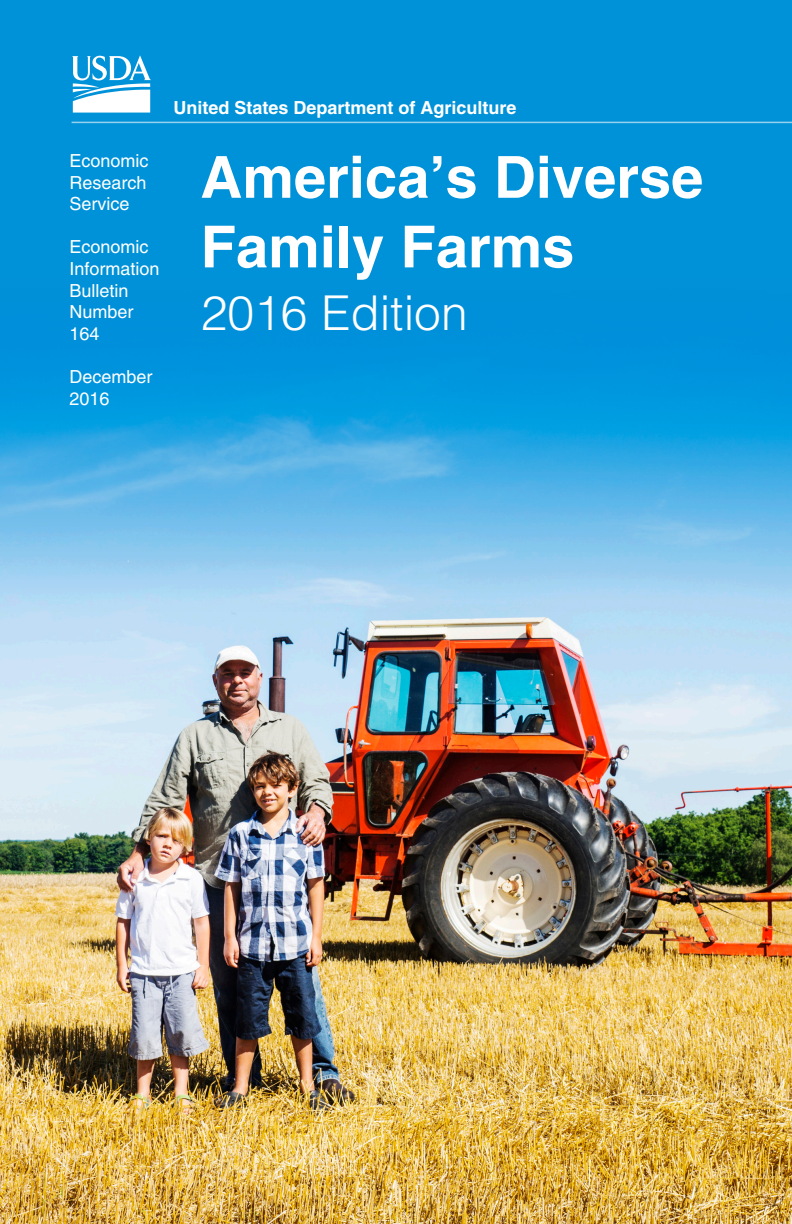
<style>
.page{position:relative;width:792px;height:1224px;background:#fff}
.page>*{position:absolute;margin:0;border:0;box-sizing:border-box;transform-origin:0 0}
.t1{font:700 58px "Helvetica";color:#fff}
.t2{font:300 48px "Helvetica";color:#fff}
.t3{font:18px "Helvetica";color:#fff}
.t4{font:700 18px "Helvetica";color:#fff}
</style>
<div class="page">
<img style="left:0;top:612px;width:792px;height:612px">
<svg style="left:0;top:0;width:792px;height:612px;background:#22a0de"></svg>
<hr style="left:72px;top:122px;width:720px;height:1px;background:#fff">
<svg style="left:72px;top:55px;width:79px;height:58px"></svg>
<p class="t3" style="left:70px;top:150px;width:81px">Economic</p>
<p class="t3" style="left:70px;top:172px;width:79px">Research</p>
<p class="t3" style="left:70px;top:193px;width:62px">Service</p>
<p class="t3" style="left:70px;top:237px;width:81px">Economic</p>
<p class="t3" style="left:70px;top:258px;width:92px">Information</p>
<p class="t3" style="left:70px;top:280px;width:61px">Bulletin</p>
<p class="t3" style="left:70px;top:301px;width:66px">Number</p>
<p class="t3" style="left:70px;top:323px;width:32px">164</p>
<p class="t3" style="left:70px;top:366px;width:85px">December</p>
<p class="t3" style="left:70px;top:388px;width:42px">2016</p>
<p class="t4" style="left:174px;top:96px;width:345px">United States Department of Agriculture</p>
<p class="t1" style="left:201px;top:142px;width:504px">America’s Diverse</p>
<p class="t1" style="left:201px;top:212px;width:375px">Family Farms</p>
<p class="t2" style="left:201px;top:283px;width:268px">2016 Edition</p>
</div>
